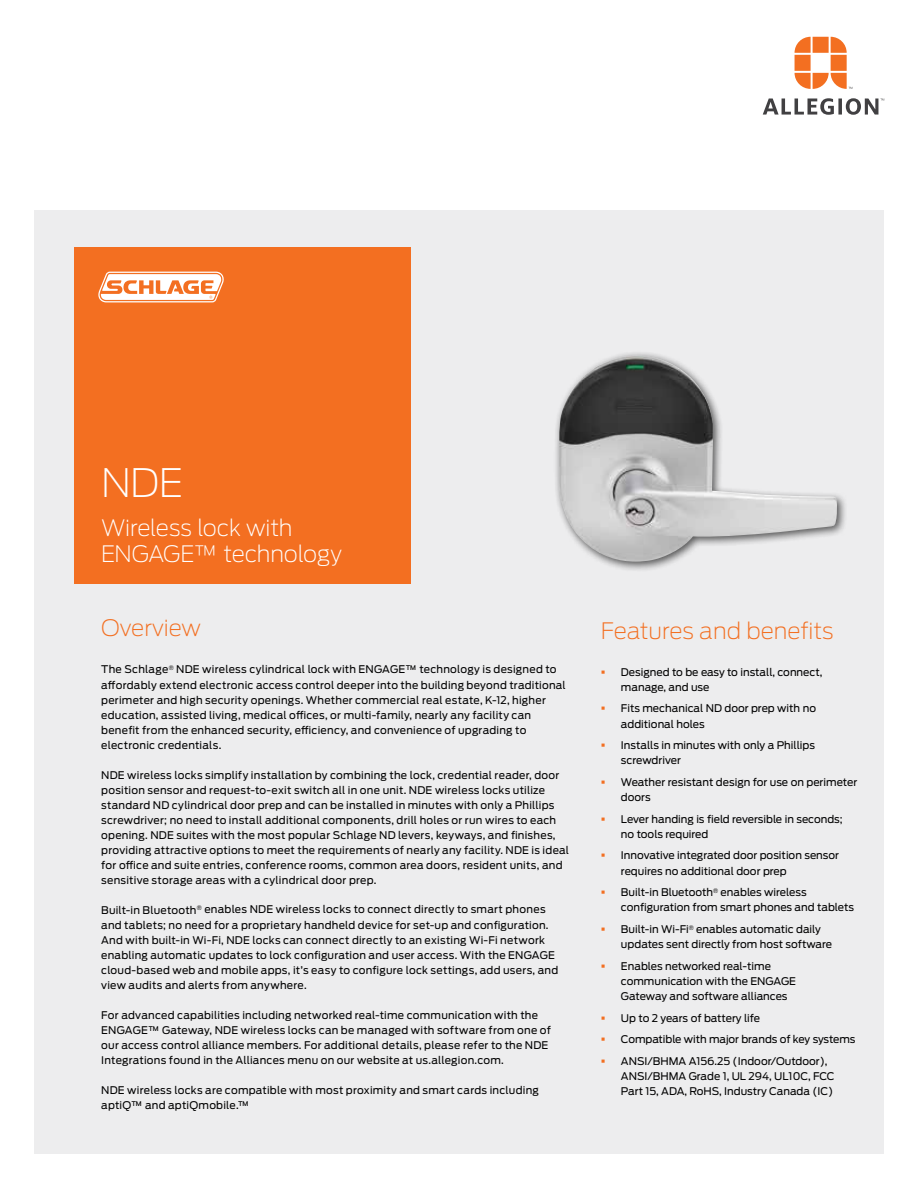
<style>
.page{position:relative;width:918px;height:1188px;background:#fff}
.page>*{position:absolute;margin:0;border:0;box-sizing:border-box;transform-origin:0 0}
.t1{font:200 39px "Antenna";color:#fff}
.t2{font:200 22.5px/25.5px "Antenna";letter-spacing:-.015em;color:#fff}
.t3{font:200 22.5px "Antenna";color:#f36f21}
.t4{font:10.5px/15px "Antenna";letter-spacing:.02em;color:#000}
.t5{font:10.5px/15px "Antenna";color:#000}
.t6{font:10.5px "Antenna";letter-spacing:-.005em;color:#000}
.s1{color:#f36f21}
</style>
<div class="page">
<svg style="left:795px;top:37px;width:57px;height:52px"></svg>
<svg style="left:763px;top:98px;width:121px;height:17px"></svg>
<div style="left:34px;top:210px;width:850px;height:944px;background:#ededee"></div>
<div style="left:554px;top:350px;width:294px;height:222px;background:#000;opacity:.65"></div>
<img style="left:559px;top:356px;width:278px;height:206px">
<div style="left:74px;top:247px;width:337px;height:336px;background:#f36f21"></div>
<svg style="left:98px;top:272px;width:126px;height:30px"></svg>
<h1 class="t1" style="left:101px;top:461px;width:83px">NDE</h1>
<h2 class="t2" style="left:101px;top:515px;width:242px">Wireless lock with<br>ENGAGE™ technology</h2>
<h2 class="t3" style="left:101px;top:615px;width:101px">Overview</h2>
<p class="t4" style="left:101px;top:662px;width:466px">The Schlage<sup>®</sup> NDE wireless cylindrical lock with ENGAGE™ technology is designed to affordably extend electronic access control deeper into the building beyond traditional perimeter and high security openings. Whether commercial real estate, K-12, higher education, assisted living, medical offices, or multi-family, nearly any facility can benefit from the enhanced security, efficiency, and convenience of upgrading to electronic credentials.</p>
<p class="t4" style="left:101px;top:767px;width:469px">NDE wireless locks simplify installation by combining the lock, credential reader, door position sensor and request-to-exit switch all in one unit. NDE wireless locks utilize standard ND cylindrical door prep and can be installed in minutes with only a Phillips screwdriver; no need to install additional components, drill holes or run wires to each opening. NDE suites with the most popular Schlage ND levers, keyways, and finishes, providing attractive options to meet the requirements of nearly any facility. NDE is ideal for office and suite entries, conference rooms, common area doors, resident units, and sensitive storage areas with a cylindrical door prep.</p>
<p class="t4" style="left:101px;top:902px;width:459px">Built-in Bluetooth<sup>®</sup> enables NDE wireless locks to connect directly to smart phones and tablets; no need for a proprietary handheld device for set-up and configuration.<br>And with built-in Wi-Fi, NDE locks can connect directly to an existing Wi-Fi network enabling automatic updates to lock configuration and user access. With the ENGAGE cloud-based web and mobile apps, it’s easy to configure lock settings, add users, and view audits and alerts from anywhere.</p>
<p class="t4" style="left:101px;top:1007px;width:451px">For advanced capabilities including networked real-time communication with the ENGAGE™ Gateway, NDE wireless locks can be managed with software from one of our access control alliance members. For additional details, please refer to the NDE Integrations found in the Alliances menu on our website at us.allegion.com.</p>
<p class="t4" style="left:101px;top:1082px;width:439px">NDE wireless locks are compatible with most proximity and smart cards including aptiQ™ and aptiQmobile.™</p>
<h2 class="t3" style="left:601px;top:618px;width:234px">Features and benefits</h2>
<p class="t5" style="left:621px;top:664px;width:203px;text-indent:-20px"><span class="s1">▪</span> Designed to be easy to install, connect, manage, and use</p>
<p class="t5" style="left:621px;top:701px;width:197px;text-indent:-20px"><span class="s1">▪</span> Fits mechanical ND door prep with no additional holes</p>
<p class="t5" style="left:621px;top:738px;width:196px;text-indent:-20px"><span class="s1">▪</span> Installs in minutes with only a Phillips screwdriver</p>
<p class="t5" style="left:621px;top:775px;width:238px;text-indent:-20px"><span class="s1">▪</span> Weather resistant design for use on perimeter doors</p>
<p class="t5" style="left:621px;top:811px;width:223px;text-indent:-20px"><span class="s1">▪</span> Lever handing is field reversible in seconds; no tools required</p>
<p class="t5" style="left:621px;top:848px;width:220px;text-indent:-20px"><span class="s1">▪</span> Innovative integrated door position sensor requires no additional door prep</p>
<p class="t5" style="left:621px;top:885px;width:235px;text-indent:-20px"><span class="s1">▪</span> Built-in Bluetooth<sup>®</sup> enables wireless configuration from smart phones and tablets</p>
<p class="t5" style="left:621px;top:922px;width:213px;text-indent:-20px"><span class="s1">▪</span> Built-in Wi-Fi<sup>®</sup> enables automatic daily updates sent directly from host software</p>
<p class="t5" style="left:621px;top:958px;width:177px;text-indent:-20px"><span class="s1">▪</span> Enables networked real-time communication with the ENGAGE<br>Gateway and software alliances</p>
<p class="t6" style="left:601px;top:1012px;width:161px"><span class="s1">▪</span> Up to 2 years of battery life</p>
<p class="t6" style="left:601px;top:1033px;width:256px"><span class="s1">▪</span> Compatible with major brands of key systems</p>
<p class="t5" style="left:621px;top:1054px;width:215px;text-indent:-20px"><span class="s1">▪</span> ANSI/BHMA A156.25 (Indoor/Outdoor),<br>ANSI/BHMA Grade 1, UL 294, UL10C, FCC<br>Part 15, ADA, RoHS, Industry Canada (IC)</p>
</div>
